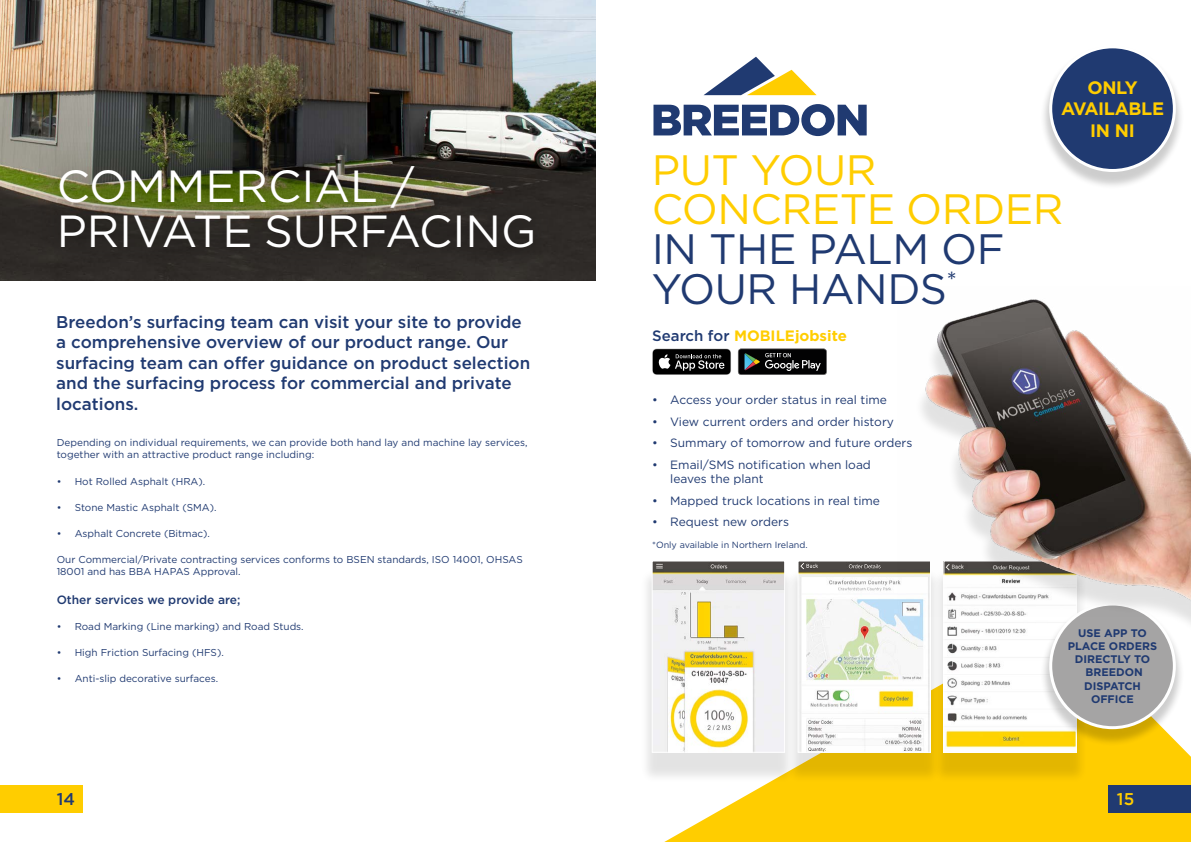
<style>
.page{position:relative;width:1191px;height:842px;background:#fff}
.page>*{position:absolute;margin:0;border:0;box-sizing:border-box;transform-origin:0 0}
.t1{font:45px/45px "Gotham";color:#fff}
.t2{font:42.5px/39.6px "Gotham";letter-spacing:-.01em;color:#203a71}
.t3{font:42.5px/39.6px "Gotham";letter-spacing:-.01em;color:#ffcd00}
.t4{font:700 18px/21.6px "Gotham";letter-spacing:-.02em;color:#ffcd00;text-align:center}
.t5{font:500 17px/20.4px "Gotham";color:#203a71}
.t6{font:500 17px "Gotham";color:#ffcd00}
.t7{font:700 15px "Gotham";color:#ffcd00}
.t8{font:12px/14.4px "Gotham";color:#203a71}
.t9{font:500 12px "Gotham";color:#203a71}
.t10{font:700 11px/13.2px "Gotham";color:#203a71;text-align:center}
.t11{font:10px/12px "Gotham";color:#203a71}
.t12{font:9px "Gotham";color:#203a71}
.s1{font-weight:500;color:#203a71}
</style>
<div class="page">
<svg style="left:738px;top:349px;width:89px;height:26px;background:#282a2a"></svg>
<svg style="left:652px;top:349px;width:79px;height:26px;background:#313131"></svg>
<svg style="left:664px;top:747px;width:527px;height:95px;background:#fed118"></svg>
<div style="left:931px;top:568px;width:157px;height:215px;background:#000;opacity:.11"></div>
<img style="left:945px;top:635px;width:129px;height:116px">
<div style="left:785px;top:568px;width:157px;height:215px;background:#000;opacity:.11"></div>
<img style="left:799px;top:562px;width:130px;height:189px">
<div style="left:797px;top:560px;width:134px;height:193px;border:1px solid #fff"></div>
<div style="left:640px;top:568px;width:156px;height:215px;background:#000;opacity:.11"></div>
<img style="left:653px;top:562px;width:130px;height:189px">
<div style="left:651px;top:560px;width:134px;height:193px;border:1px solid #fff"></div>
<div style="left:1039px;top:602px;width:145px;height:145px;background:#000;opacity:.2"></div>
<div style="left:1050px;top:604px;width:124px;height:124px;background:#a5a4a4;border-radius:50%"></div>
<div style="left:1049px;top:602px;width:126px;height:127px;border:3px solid #fff;border-radius:50%"></div>
<div style="left:914px;top:307px;width:277px;height:328px;background:#000;opacity:.11"></div>
<img style="left:897px;top:299px;width:294px;height:317px">
<div style="left:1108px;top:785px;width:83px;height:27px;background:#203a71"></div>
<svg style="left:704px;top:57px;width:112px;height:38px"></svg>
<svg style="left:653px;top:104px;width:213px;height:32px"></svg>
<img style="left:0;top:0;width:595px;height:281px">
<div style="left:0;top:785px;width:82px;height:27px;background:#ffcd00"></div>
<div style="left:29px;top:139px;width:534px;height:139px;background:#000;opacity:.75"></div>
<div style="left:1039px;top:45px;width:145px;height:145px;background:#000;opacity:.2"></div>
<div style="left:1050px;top:47px;width:124px;height:123px;background:#203a71;border-radius:50%"></div>
<div style="left:1049px;top:45px;width:126px;height:127px;border:3px solid #fff;border-radius:50%"></div>
<h1 class="t1" style="left:57px;top:163px;width:481px">COMMERCIAL /<br>PRIVATE SURFACING</h1>
<h3 class="t5" style="left:56px;top:311px;width:475px">Breedon’s surfacing team can visit your site to provide a comprehensive overview of our product range. Our surfacing team can offer guidance on product selection and the surfacing process for commercial and private locations.</h3>
<p class="t11" style="left:57px;top:437px;width:472px">Depending on individual requirements, we can provide both hand lay and machine lay services, together with an attractive product range including:</p>
<p class="t11" style="left:57px;top:475px;width:150px">• Hot Rolled Asphalt (HRA).</p>
<p class="t11" style="left:57px;top:501px;width:161px">• Stone Mastic Asphalt (SMA).</p>
<p class="t11" style="left:57px;top:527px;width:155px">• Asphalt Concrete (Bitmac).</p>
<p class="t11" style="left:57px;top:553px;width:467px">Our Commercial/Private contracting services conforms to BSEN standards, ISO 14001, OHSAS<br>18001 and has BBA HAPAS Approval.</p>
<p class="t9" style="left:57px;top:593px;width:185px">Other services we provide are;</p>
<p class="t11" style="left:57px;top:620px;width:248px">• Road Marking (Line marking) and Road Studs.</p>
<p class="t11" style="left:57px;top:646px;width:169px">• High Friction Surfacing (HFS).</p>
<p class="t11" style="left:57px;top:672px;width:163px">• Anti-slip decorative surfaces.</p>
<h3 class="t5" style="left:57px;top:788px;width:20px">14</h3>
<h3 class="t4" style="left:1061px;top:76px;width:105px">ONLY<br>AVAILABLE<br>IN NI</h3>
<h2 class="t3" style="left:651px;top:149px;width:413px">PUT YOUR<br>CONCRETE ORDER</h2>
<h2 class="t2" style="left:651px;top:228px;width:354px">IN THE PALM OF<br>YOUR HANDS<sup>*</sup></h2>
<h3 class="t7" style="left:652px;top:327px;width:196px"><span class="s1">Search for</span> MOBILEjobsite</h3>
<p class="t8" style="left:652px;top:393px;width:236px">• Access your order status in real time</p>
<p class="t8" style="left:652px;top:414px;width:243px">• View current orders and order history</p>
<p class="t8" style="left:652px;top:436px;width:262px">• Summary of tomorrow and future orders</p>
<p class="t8" style="left:670px;top:457px;width:202px;text-indent:-18px">• Email/SMS notification when load leaves the plant</p>
<p class="t8" style="left:652px;top:493px;width:229px">• Mapped truck locations in real time</p>
<p class="t8" style="left:652px;top:514px;width:138px">• Request new orders</p>
<p class="t12" style="left:652px;top:540px;width:157px">*Only available in Northern Ireland.</p>
<p class="t10" style="left:1067px;top:626px;width:91px">USE APP TO<br>PLACE ORDERS<br>DIRECTLY TO<br>BREEDON<br>DISPATCH<br>OFFICE</p>
<h3 class="t6" style="left:1117px;top:789px;width:19px">15</h3>
</div>
